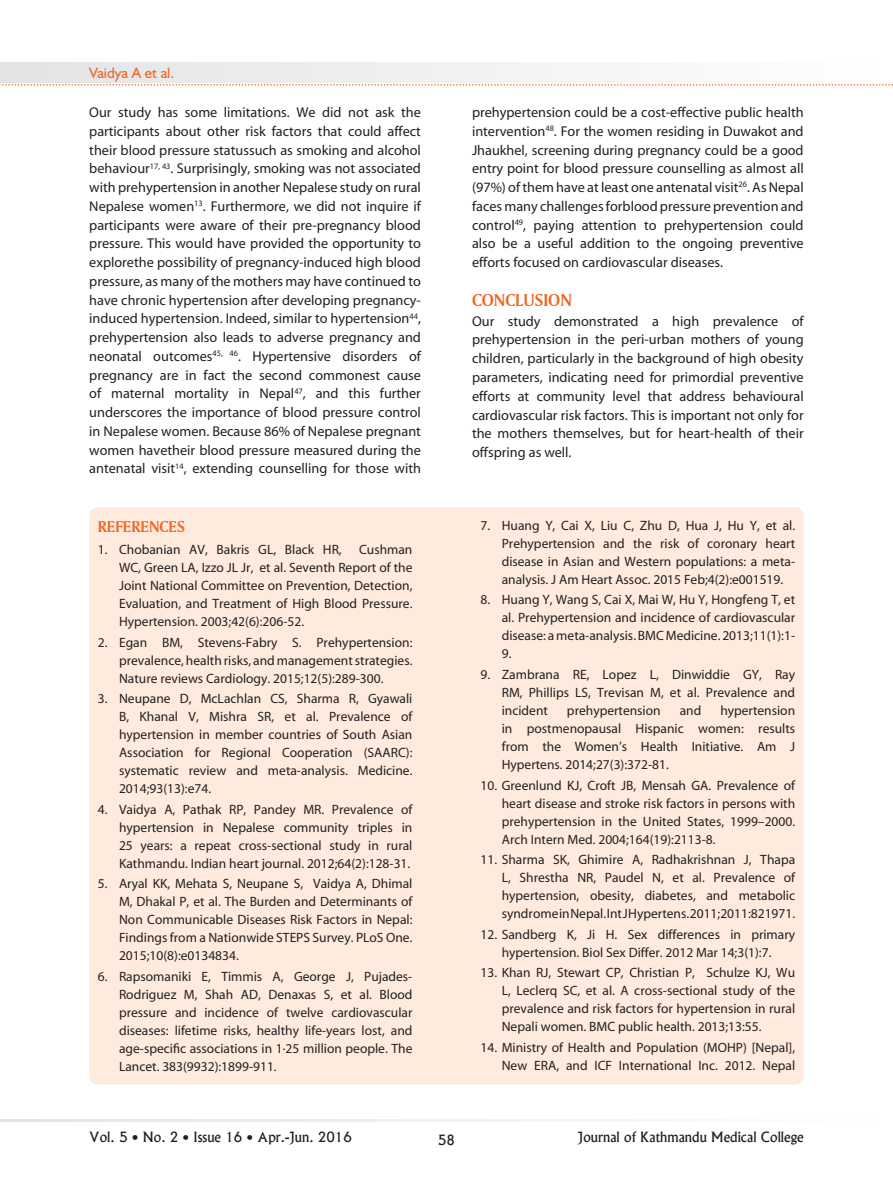
<style>
.page{position:relative;width:893px;height:1191px;background:#fff}
.page>*{position:absolute;margin:0;border:0;box-sizing:border-box;transform-origin:0 0}
.t1{font:18px "Amerigo BT Bold A";color:#f36421}
.t2{font:16.5px "Amerigo BT Bold A";color:#f36421}
.t3{font:15px "Humanist 521 BT";color:#f36421}
.t4{font:14.25px/18.8px "Myriad";color:#231f20;text-align:justify}
.t5{font:13.5px/18px "Myriad";color:#231f20;text-align:justify}
.t6{font:13.5px "Alaska";color:#231f20}
</style>
<div class="page">
<svg style="left:0;top:1119px;width:577px;height:2px"></svg>
<svg style="left:0;top:63px;width:893px;height:23px"></svg>
<div style="left:89px;top:507px;width:715px;height:577px;background:#feebdd;border-radius:9px"></div>
<p class="t3" style="left:89px;top:63px;width:86px">Vaidya A et al.</p>
<p class="t4" style="left:89px;top:104px;width:333px">Our study has some limitations. We did not ask the participants about other risk factors that could affect their blood pressure statussuch as smoking and alcohol behaviour<sup>17,</sup> <sup>43</sup>. Surprisingly, smoking was not associated with prehypertension in another Nepalese study on rural Nepalese women<sup>13</sup>. Furthermore, we did not inquire if participants were aware of their pre-pregnancy blood pressure. This would have provided the opportunity to explorethe possibility of pregnancy-induced high blood pressure, as many of the mothers may have continued to have chronic hypertension after developing pregnancy&shy;induced hypertension. Indeed, similar to hypertension<sup>44</sup>, prehypertension also leads to adverse pregnancy and neonatal outcomes<sup>45,</sup> <sup>46</sup>. Hypertensive disorders of pregnancy are in fact the second commonest cause of maternal mortality in Nepal<sup>47</sup>, and this further underscores the importance of blood pressure control in Nepalese women. Because 86% of Nepalese pregnant women havetheir blood pressure measured during the antenatal visit<sup>14</sup>, extending counselling for those with</p>
<p class="t4" style="left:472px;top:104px;width:333px">prehypertension could be a cost-effective public health intervention<sup>48</sup>. For the women residing in Duwakot and Jhaukhel, screening during pregnancy could be a good entry point for blood pressure counselling as almost all (97%) of them have at least one antenatal visit<sup>26</sup>. As Nepal faces many challenges forblood pressure prevention and control<sup>49</sup>, paying attention to prehypertension could also be a useful addition to the ongoing preventive efforts focused on cardiovascular diseases.</p>
<h1 class="t1" style="left:472px;top:289px;width:101px">CONCLUSION</h1>
<p class="t4" style="left:472px;top:313px;width:333px">Our study demonstrated a high prevalence of prehypertension in the peri-urban mothers of young children, particularly in the background of high obesity parameters, indicating need for primordial preventive efforts at community level that address behavioural cardiovascular risk factors. This is important not only for the mothers themselves, but for heart-health of their offspring as well.</p>
<p class="t2" style="left:98px;top:517px;width:89px">REFERENCES</p>
<p class="t5" style="left:98px;top:541px;width:245px">1. Chobanian AV, Bakris GL, Black HR,</p>
<p class="t5" style="left:119px;top:541px;width:295px;text-indent:240px">Cushman WC, Green LA, Izzo JL Jr, et al. Seventh Report of the Joint National Committee on Prevention, Detection, Evaluation, and Treatment of High Blood Pressure.<br>Hypertension. 2003;42(6):206-52.</p>
<p class="t5" style="left:119px;top:634px;width:295px;text-indent:-21px">2. Egan BM, Stevens-Fabry S. Prehypertension: prevalence, health risks, and management strategies.<br>Nature reviews Cardiology. 2015;12(5):289-300.</p>
<p class="t5" style="left:119px;top:691px;width:295px;text-indent:-21px">3. Neupane D, McLachlan CS, Sharma R, Gyawali B, Khanal V, Mishra SR, et al. Prevalence of hypertension in member countries of South Asian Association for Regional Cooperation (SAARC): systematic review and meta-analysis. Medicine.<br>2014;93(13):e74.</p>
<p class="t5" style="left:119px;top:801px;width:295px;text-indent:-21px">4. Vaidya A, Pathak RP, Pandey MR. Prevalence of hypertension in Nepalese community triples in 25 years: a repeat cross-sectional study in rural Kathmandu. Indian heart journal. 2012;64(2):128-31.</p>
<p class="t5" style="left:119px;top:876px;width:295px;text-indent:-21px">5. Aryal KK, Mehata S, Neupane S, Vaidya A, Dhimal M, Dhakal P, et al. The Burden and Determinants of Non Communicable Diseases Risk Factors in Nepal:<br>Findings from a Nationwide STEPS Survey. PLoS One.<br>2015;10(8):e0134834.</p>
<p class="t5" style="left:119px;top:968px;width:295px;text-indent:-21px">6. Rapsomaniki E, Timmis A, George J, Pujades-Rodriguez M, Shah AD, Denaxas S, et al. Blood pressure and incidence of twelve cardiovascular diseases: lifetime risks, healthy life-years lost, and age-specific associations in 1·25 million people. The Lancet. 383(9932):1899-911.</p>
<p class="t5" style="left:502px;top:517px;width:295px;text-indent:-21px">7. Huang Y, Cai X, Liu C, Zhu D, Hua J, Hu Y, et al.<br>Prehypertension and the risk of coronary heart disease in Asian and Western populations: a meta&shy;analysis. J Am Heart Assoc. 2015 Feb;4(2):e001519.</p>
<p class="t5" style="left:502px;top:592px;width:295px;text-indent:-21px">8. Huang Y, Wang S, Cai X, Mai W, Hu Y, Hongfeng T, et al. Prehypertension and incidence of cardiovascular disease: a meta-analysis. BMC Medicine. 2013;11(1):1- 9.</p>
<p class="t5" style="left:502px;top:666px;width:295px;text-indent:-21px">9. Zambrana RE, Lopez L, Dinwiddie GY, Ray RM, Phillips LS, Trevisan M, et al. Prevalence and incident</p>
<p class="t5" style="left:502px;top:702px;width:295px;text-indent:219px">hypertension in postmenopausal Hispanic women: results from the Women’s Health Initiative. Am J Hypertens. 2014;27(3):372-81.</p>
<p class="t5" style="left:502px;top:777px;width:295px;text-indent:-21px">10. Greenlund KJ, Croft JB, Mensah GA. Prevalence of heart disease and stroke risk factors in persons with prehypertension in the United States, 1999–2000.<br>Arch Intern Med. 2004;164(19):2113-8.</p>
<p class="t5" style="left:502px;top:851px;width:295px;text-indent:-21px">11. Sharma SK, Ghimire A, Radhakrishnan J, Thapa L, Shrestha NR, Paudel N, et al. Prevalence of hypertension, obesity, diabetes, and metabolic syndrome in Nepal. Int J Hypertens. 2011;2011:821971.</p>
<p class="t5" style="left:480px;top:926px;width:316px;text-align:center">12. Sandberg K, Ji H. Sex differences in primary hypertension. Biol Sex Differ. 2012 Mar 14;3(1):7.</p>
<p class="t5" style="left:502px;top:965px;width:295px;text-indent:-21px">13. Khan RJ, Stewart CP, Christian P, Schulze KJ, Wu L, Leclerq SC, et al. A cross-sectional study of the prevalence and risk factors for hypertension in rural Nepali women. BMC public health. 2013;13:55.</p>
<p class="t5" style="left:480px;top:1039px;width:316px;text-align:right">14. Ministry of Health and Population (MOHP) [Nepal],<br>New ERA, and ICF International Inc. 2012. Nepal</p>
<p class="t5" style="left:567px;top:702px;width:95px">prehypertension</p>
<p class="t5" style="left:680px;top:702px;width:23px">and</p>
<p class="t6" style="left:89px;top:1129px;width:264px">Vol. 5 • No. 2 • Issue 16 • Apr.-Jun. 2016</p>
<p class="t6" style="left:578px;top:1129px;width:227px">Journal of Kathmandu Medical College</p>
<p class="t6" style="left:438px;top:1131px;width:19px">58</p>
</div>
